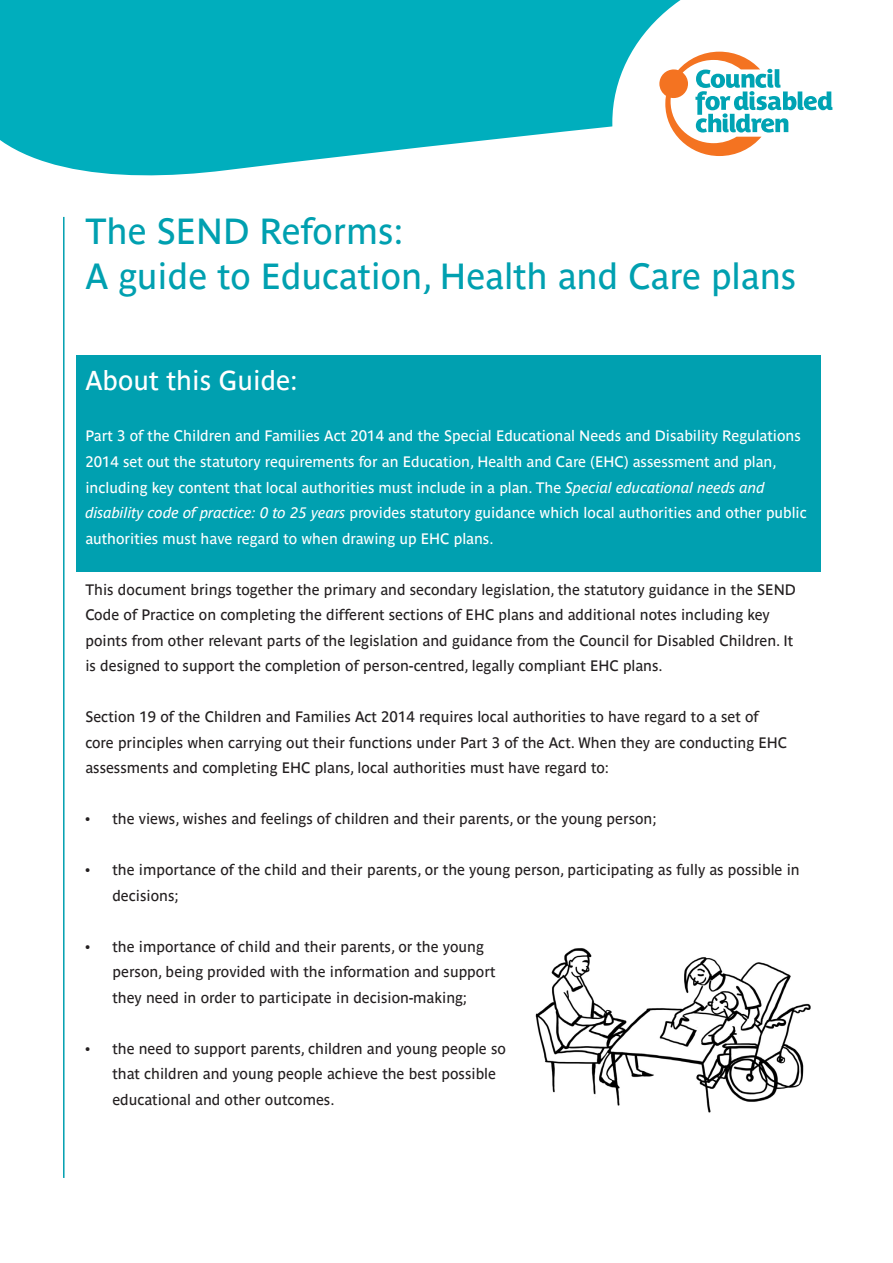
<style>
.page{position:relative;width:893px;height:1263px;background:#fff}
.page>*{position:absolute;margin:0;border:0;box-sizing:border-box;transform-origin:0 0}
.t1{font:36px "Parisine Std";color:#00a0b0}
.t2{font:27px "Parisine Std";color:#fff}
.t3{font:15px/25.5px "Parisine Std";color:#231f20}
.t4{font:15px/25.5px "Parisine Std";color:#fff}
.s1{font-style:italic}
</style>
<div class="page">
<svg style="left:0;top:0;width:612px;height:176px;background:#1db7c4"></svg>
<svg style="left:612px;top:0;width:221px;height:127px"></svg>
<svg style="left:659px;top:52px;width:173px;height:104px"></svg>
<img style="left:535px;top:948px;width:276px;height:165px">
<div style="left:77px;top:355px;width:744px;height:217px;background:#00a0b0"></div>
<hr style="left:63px;top:217px;width:2px;height:961px;background:#00a0b0">
<p class="t1" style="left:85px;top:210px;width:320px">The SEND Reforms:</p>
<p class="t1" style="left:85px;top:255px;width:712px">A guide to Education, Health and Care plans</p>
<p class="t2" style="left:85px;top:365px;width:214px">About this Guide:</p>
<p class="t4" style="left:85px;top:423px;width:723px">Part 3 of the Children and Families Act 2014 and the Special Educational Needs and Disability Regulations 2014 set out the statutory requirements for an Education, Health and Care (EHC) assessment and plan, including key content that local authorities must include in a plan. The <span class="s1">Special educational needs and disability code of practice: 0 to 25 years</span> provides statutory guidance which local authorities and other public authorities must have regard to when drawing up EHC plans.</p>
<p class="t3" style="left:85px;top:576px;width:712px">This document brings together the primary and secondary legislation, the statutory guidance in the SEND Code of Practice on completing the different sections of EHC plans and additional notes including key points from other relevant parts of the legislation and guidance from the Council for Disabled Children. It is designed to support the completion of person-centred, legally compliant EHC plans.</p>
<p class="t3" style="left:85px;top:704px;width:703px">Section 19 of the Children and Families Act 2014 requires local authorities to have regard to a set of core principles when carrying out their functions under Part 3 of the Act. When they are conducting EHC assessments and completing EHC plans, local authorities must have regard to:</p>
<p class="t3" style="left:85px;top:806px;width:573px">• the views, wishes and feelings of children and their parents, or the young person;</p>
<p class="t3" style="left:112px;top:857px;width:689px;text-indent:-27px">• the importance of the child and their parents, or the young person, participating as fully as possible in decisions;</p>
<p class="t3" style="left:112px;top:933px;width:385px;text-indent:-27px">• the importance of child and their parents, or the young person, being provided with the information and support they need in order to participate in decision-making;</p>
<p class="t3" style="left:112px;top:1035px;width:395px;text-indent:-27px">• the need to support parents, children and young people so that children and young people achieve the best possible educational and other outcomes.</p>
</div>
